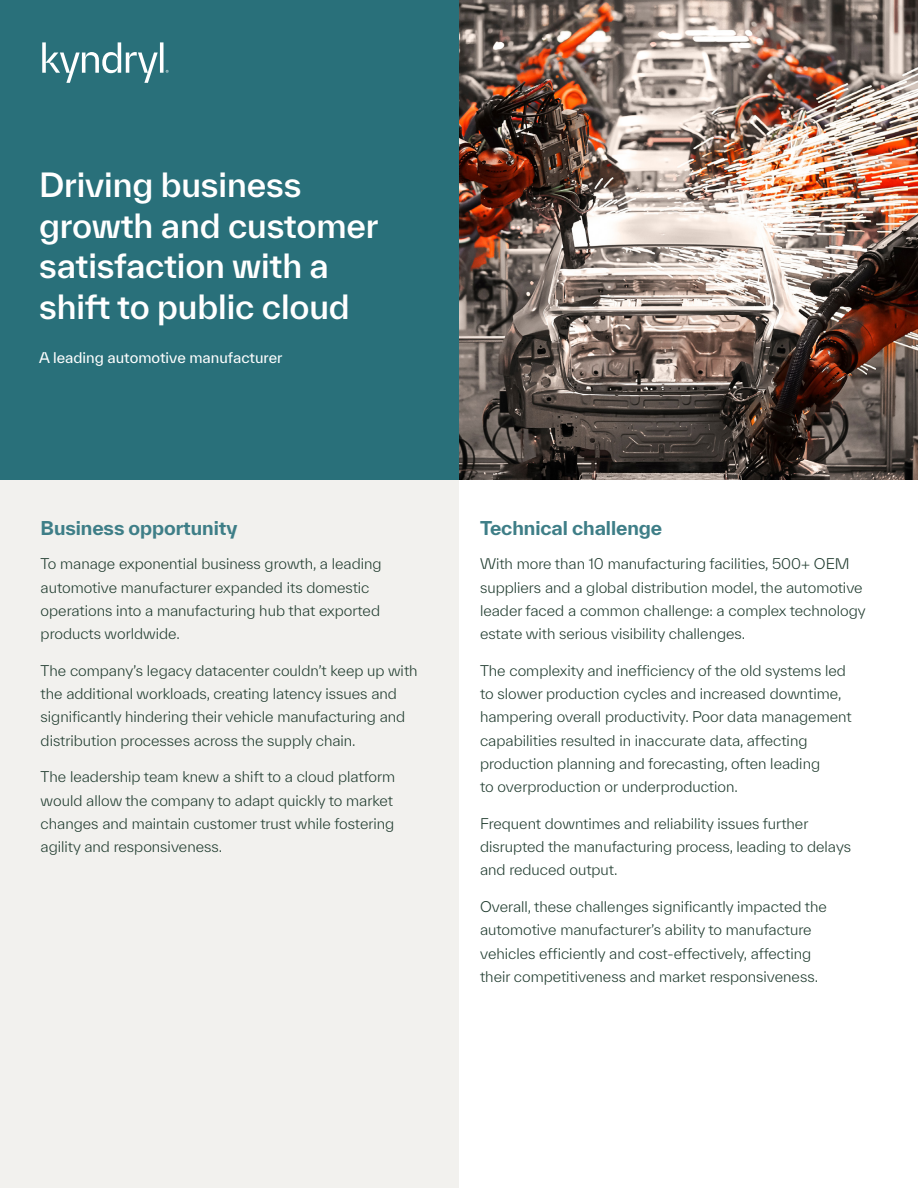
<style>
.page{position:relative;width:918px;height:1188px;background:#fff}
.page>*{position:absolute;margin:0;border:0;box-sizing:border-box;transform-origin:0 0}
.t1{font:500 32.25px/40.5px "TWK Everett";letter-spacing:-.005em;color:#fff}
.t2{font:700 18.3px "TWK Everett";letter-spacing:-.005em;color:#3e7e87}
.t3{font:300 14.25px/23.2px "TWK Everett";color:#1d392c}
.t4{font:14.25px "TWK Everett";color:#fff}
</style>
<div class="page">
<div style="left:0;top:0;width:459px;height:1188px;background:#f2f1ee"></div>
<img style="left:459px;top:0;width:459px;height:480px">
<div style="left:0;top:0;width:459px;height:480px;background:#29707a"></div>
<svg style="left:42px;top:42px;width:127px;height:41px"></svg>
<h1 class="t1" style="left:39px;top:164px;width:341px">Driving business growth and customer satisfaction with a shift to public cloud</h1>
<p class="t4" style="left:39px;top:348px;width:245px">A leading automotive manufacturer</p>
<p class="t2" style="left:41px;top:515px;width:198px">Business opportunity</p>
<p class="t3" style="left:41px;top:552px;width:343px">To manage exponential business growth, a leading automotive manufacturer expanded its domestic operations into a manufacturing hub that exported products worldwide.</p>
<p class="t3" style="left:41px;top:659px;width:379px">The company’s legacy datacenter couldn’t keep up with the additional workloads, creating latency issues and significantly hindering their vehicle manufacturing and distribution processes across the supply chain.</p>
<p class="t3" style="left:41px;top:765px;width:356px">The leadership team knew a shift to a cloud platform would allow the company to adapt quickly to market changes and maintain customer trust while fostering agility and responsiveness.</p>
<p class="t2" style="left:480px;top:515px;width:184px">Technical challenge</p>
<p class="t3" style="left:480px;top:552px;width:387px">With more than 10 manufacturing facilities, 500+ OEM suppliers and a global distribution model, the automotive leader faced a common challenge: a complex technology estate with serious visibility challenges.</p>
<p class="t3" style="left:480px;top:659px;width:373px">The complexity and inefficiency of the old systems led to slower production cycles and increased downtime, hampering overall productivity. Poor data management capabilities resulted in inaccurate data, affecting production planning and forecasting, often leading<br>to overproduction or underproduction.</p>
<p class="t3" style="left:480px;top:812px;width:373px">Frequent downtimes and reliability issues further disrupted the manufacturing process, leading to delays and reduced output.</p>
<p class="t3" style="left:480px;top:895px;width:348px">Overall, these challenges significantly impacted the automotive manufacturer’s ability to manufacture vehicles efficiently and cost-effectively, affecting their competitiveness and market responsiveness.</p>
</div>
